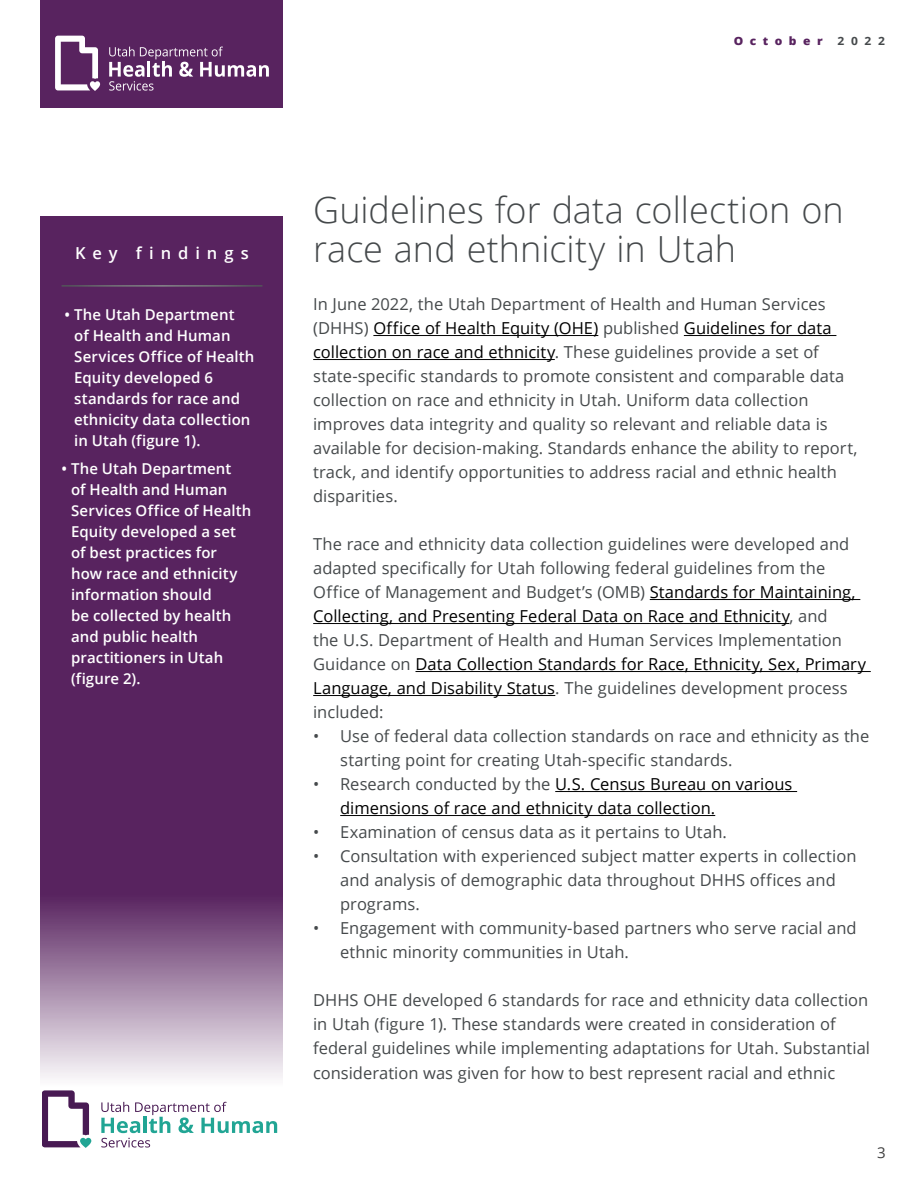
<style>
.page{position:relative;width:918px;height:1188px;background:#fff}
.page>*{position:absolute;margin:0;border:0;box-sizing:border-box;transform-origin:0 0}
.t1{font:300 36px/39px "Open Sans";color:#45494b}
.t2{font:16.5px/24px "Open Sans";color:#45494b}
.t3{font:16.5px/24px "Open Sans";color:#000}
.t4{font:600 16.5px "Open Sans";letter-spacing:.42em;color:#fff}
.t5{font:600 15px/21px "Open Sans";letter-spacing:.005em;color:#fff}
.t6{font:15px "Open Sans";color:#404040}
.t7{font:800 11.4px "Open Sans";letter-spacing:.54em;color:#58235f;scale:1.05 1}
.t8{font:700 11.4px "Open Sans";color:#45494b;scale:1.05 1}
.s1{color:#000}
.s2{color:#45494b}
</style>
<div class="page">
<svg style="left:40px;top:216px;width:243px;height:926px;background:#6d3e73"></svg>
<div style="left:40px;top:0;width:244px;height:108px;background:#58235f"></div>
<hr style="left:62px;top:285px;width:200px;height:2px;background:#fff">
<svg style="left:101px;top:1102px;width:176px;height:46px"></svg>
<svg style="left:42px;top:1091px;width:49px;height:57px"></svg>
<svg style="left:109px;top:47px;width:160px;height:44px"></svg>
<svg style="left:55px;top:36px;width:45px;height:55px"></svg>
<hr style="left:373px;top:335px;width:225px;height:1px;background:#000">
<hr style="left:684px;top:335px;width:152px;height:1px;background:#000">
<hr style="left:313px;top:359px;width:242px;height:1px;background:#000">
<hr style="left:650px;top:599px;width:210px;height:1px;background:#000">
<hr style="left:313px;top:623px;width:476px;height:1px;background:#000">
<hr style="left:415px;top:671px;width:456px;height:1px;background:#000">
<hr style="left:313px;top:695px;width:242px;height:1px;background:#000">
<hr style="left:555px;top:791px;width:242px;height:1px;background:#000">
<hr style="left:340px;top:815px;width:375px;height:1px;background:#000">
<p class="t7" style="left:734px;top:32px;width:86px">October</p>
<p class="t8" style="left:838px;top:33px;width:47px">2022</p>
<p class="t4" style="left:75px;top:242px;width:175px">Key findings</p>
<p class="t5" style="left:74px;top:304px;width:182px;text-indent:-10px">• The Utah Department<br>of Health and Human<br>Services Office of Health<br>Equity developed 6 standards for race and ethnicity data collection in Utah (figure 1).</p>
<p class="t5" style="left:71px;top:458px;width:182px;text-indent:-10px">• The Utah Department<br>of Health and Human<br>Services Office of Health<br>Equity developed a set of best practices for how race and ethnicity information should<br>be collected by health and public health practitioners in Utah (figure 2).</p>
<h1 class="t1" style="left:313px;top:190px;width:532px">Guidelines for data collection on race and ethnicity in Utah</h1>
<p class="t2" style="left:313px;top:292px;width:546px">In June 2022, the Utah Department of Health and Human Services (DHHS) <span class="s1">Office of Health Equity (OHE)</span> published <span class="s1">Guidelines for data collection on race and ethnicity</span>. These guidelines provide a set of state-specific standards to promote consistent and comparable data collection on race and ethnicity in Utah. Uniform data collection improves data integrity and quality so relevant and reliable data is available for decision-making. Standards enhance the ability to report, track, and identify opportunities to address racial and ethnic health disparities.</p>
<p class="t2" style="left:313px;top:532px;width:554px">The race and ethnicity data collection guidelines were developed and adapted specifically for Utah following federal guidelines from the Office of Management and Budget’s (OMB) <span class="s1">Standards for Maintaining, Collecting, and Presenting Federal Data on Race and Ethnicity</span>, and<br>the U.S. Department of Health and Human Services Implementation Guidance on <span class="s1">Data Collection Standards for Race, Ethnicity, Sex, Primary Language, and Disability Status</span>. The guidelines development process included:</p>
<p class="t2" style="left:340px;top:724px;width:531px;text-indent:-27px">• Use of federal data collection standards on race and ethnicity as the starting point for creating Utah-specific standards.</p>
<p class="t3" style="left:340px;top:772px;width:454px;text-indent:-27px"><span class="s2">• Research conducted by the</span> U.S. Census Bureau on various dimensions of race and ethnicity data collection.</p>
<p class="t2" style="left:313px;top:820px;width:415px">• Examination of census data as it pertains to Utah.</p>
<p class="t2" style="left:340px;top:844px;width:518px;text-indent:-27px">• Consultation with experienced subject matter experts in collection and analysis of demographic data throughout DHHS offices and programs.</p>
<p class="t2" style="left:340px;top:916px;width:518px;text-indent:-27px">• Engagement with community-based partners who serve racial and ethnic minority communities in Utah.</p>
<p class="t2" style="left:313px;top:988px;width:558px">DHHS OHE developed 6 standards for race and ethnicity data collection in Utah (figure 1). These standards were created in consideration of federal guidelines while implementing adaptations for Utah. Substantial consideration was given for how to best represent racial and ethnic</p>
<p class="t6" style="left:877px;top:1142px;width:10px">3</p>
</div>
